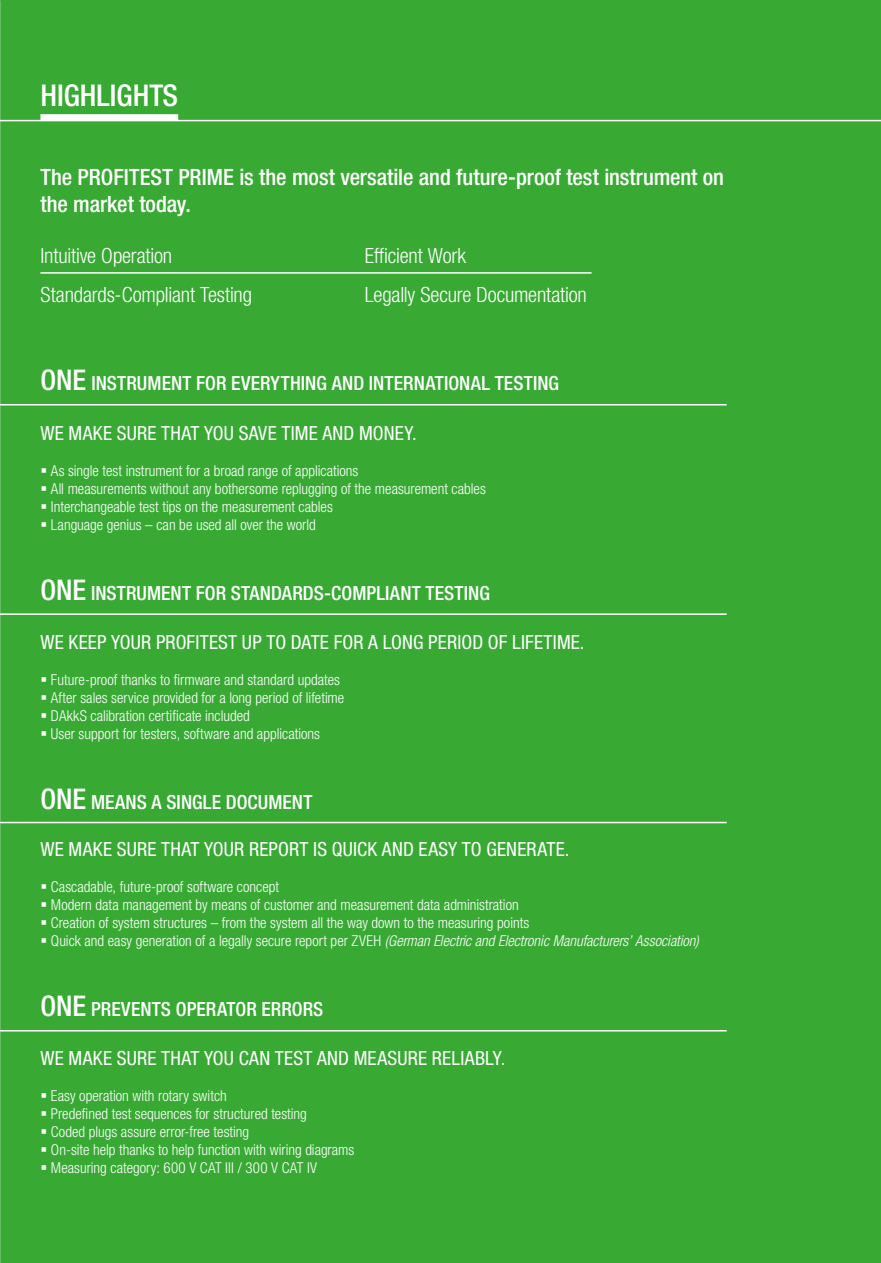
<style>
.page{position:relative;width:881px;height:1263px;background:#fff}
.page>*{position:absolute;margin:0;border:0;box-sizing:border-box;transform-origin:0 0}
.t1{font:500 condensed 30px "Helvetica Neue LTW1 G";color:#fff}
.t2{font:500 condensed 22.5px/27px "Helvetica Neue LTW1 G";color:#fff}
.t3{font:300 condensed 21px "Helvetica Neue LTW1 G";letter-spacing:-.01em;color:#fff}
.t4{font:condensed 19.5px "Helvetica Neue LTW1 G";letter-spacing:.01em;color:#fff}
.t5{font:500 condensed 19.5px "Helvetica Neue LTW1 G";letter-spacing:.005em;color:#fff}
.t6{font:300 condensed 15px "Helvetica Neue LTW1 G";color:#fff}
.t7{font:italic 300 condensed 15px "Helvetica Neue LTW1 G";color:#fff}
.s1{font-size:28.5px}
.s2{font-style:normal}
</style>
<div class="page">
<hr style="left:880px;top:500px;width:1px;height:763px;background:#05192f">
<div style="left:0;top:0;width:880px;height:1263px;background:#38aa34"></div>
<hr style="left:0;top:120px;width:880px;height:1px;background:#fff">
<hr style="left:0;top:404px;width:726px;height:1px;background:#fff">
<hr style="left:0;top:613px;width:726px;height:2px;background:#fff">
<hr style="left:0;top:822px;width:726px;height:1px;background:#fff">
<hr style="left:0;top:1030px;width:726px;height:1px;background:#fff">
<div style="left:40px;top:114px;width:138px;height:7px;background:#fff"></div>
<hr style="left:880px;top:933px;width:1px;height:132px;background:#fff">
<svg style="left:880px;top:149px;width:1px;height:341px"></svg>
<hr style="left:40px;top:272px;width:551px;height:2px;background:#fff">
<h1 class="t1" style="left:40px;top:78px;width:139px">HIGHLIGHTS</h1>
<h2 class="t2" style="left:40px;top:164px;width:685px">The PROFITEST PRIME is the most versatile and future-proof test instrument on the market today.</h2>
<h3 class="t3" style="left:40px;top:243px;width:133px">Intuitive Operation</h3>
<h3 class="t3" style="left:364px;top:243px;width:103px">Efficient Work</h3>
<h3 class="t3" style="left:40px;top:282px;width:213px">Standards-Compliant Testing</h3>
<h3 class="t3" style="left:364px;top:282px;width:223px">Legally Secure Documentation</h3>
<h3 class="t5" style="left:40px;top:371px;width:520px"><span class="s1">ONE</span> INSTRUMENT FOR EVERYTHING AND INTERNATIONAL TESTING</h3>
<h3 class="t4" style="left:40px;top:422px;width:378px">WE MAKE SURE THAT YOU SAVE TIME AND MONEY.</h3>
<p class="t6" style="left:40px;top:462px;width:319px">▪ As single test instrument for a broad range of applications</p>
<p class="t6" style="left:40px;top:480px;width:447px">▪ All measurements without any bothersome replugging of the measurement cables</p>
<p class="t6" style="left:40px;top:498px;width:294px">▪ Interchangeable test tips on the measurement cables</p>
<p class="t6" style="left:40px;top:516px;width:277px">▪ Language genius – can be used all over the world</p>
<h3 class="t5" style="left:40px;top:582px;width:451px"><span class="s1">ONE</span> INSTRUMENT FOR STANDARDS-COMPLIANT TESTING</h3>
<h3 class="t4" style="left:40px;top:630px;width:545px">WE KEEP YOUR PROFITEST UP TO DATE FOR A LONG PERIOD OF LIFETIME.</h3>
<p class="t6" style="left:40px;top:671px;width:301px">▪ Future-proof thanks to firmware and standard updates</p>
<p class="t6" style="left:40px;top:689px;width:305px">▪ After sales service provided for a long period of lifetime</p>
<p class="t6" style="left:40px;top:707px;width:211px">▪ DAkkS calibration certificate included</p>
<p class="t6" style="left:40px;top:725px;width:281px">▪ User support for testers, software and applications</p>
<h3 class="t5" style="left:40px;top:790px;width:273px"><span class="s1">ONE</span> MEANS A SINGLE DOCUMENT</h3>
<h3 class="t4" style="left:40px;top:837px;width:530px">WE MAKE SURE THAT YOUR REPORT IS QUICK AND EASY TO GENERATE.</h3>
<p class="t6" style="left:40px;top:878px;width:240px">▪ Cascadable, future-proof software concept</p>
<p class="t6" style="left:40px;top:896px;width:479px">▪ Modern data management by means of customer and measurement data administration</p>
<p class="t6" style="left:40px;top:914px;width:490px">▪ Creation of system structures – from the system all the way down to the measuring points</p>
<p class="t7" style="left:40px;top:932px;width:659px">▪ <span class="s2">Quick and easy generation of a legally secure report per ZVEH</span> (German Electric and Electronic Manufacturers’ Association)</p>
<h3 class="t5" style="left:40px;top:997px;width:284px"><span class="s1">ONE</span> PREVENTS OPERATOR ERRORS</h3>
<h3 class="t4" style="left:40px;top:1046px;width:466px">WE MAKE SURE THAT YOU CAN TEST AND MEASURE RELIABLY.</h3>
<p class="t6" style="left:40px;top:1087px;width:188px">▪ Easy operation with rotary switch</p>
<p class="t6" style="left:40px;top:1105px;width:268px">▪ Predefined test sequences for structured testing</p>
<p class="t6" style="left:40px;top:1123px;width:210px">▪ Coded plugs assure error-free testing</p>
<p class="t6" style="left:40px;top:1141px;width:315px">▪ On-site help thanks to help function with wiring diagrams</p>
<p class="t6" style="left:40px;top:1159px;width:278px">▪ Measuring category: 600 V CAT III / 300 V CAT IV</p>
</div>
